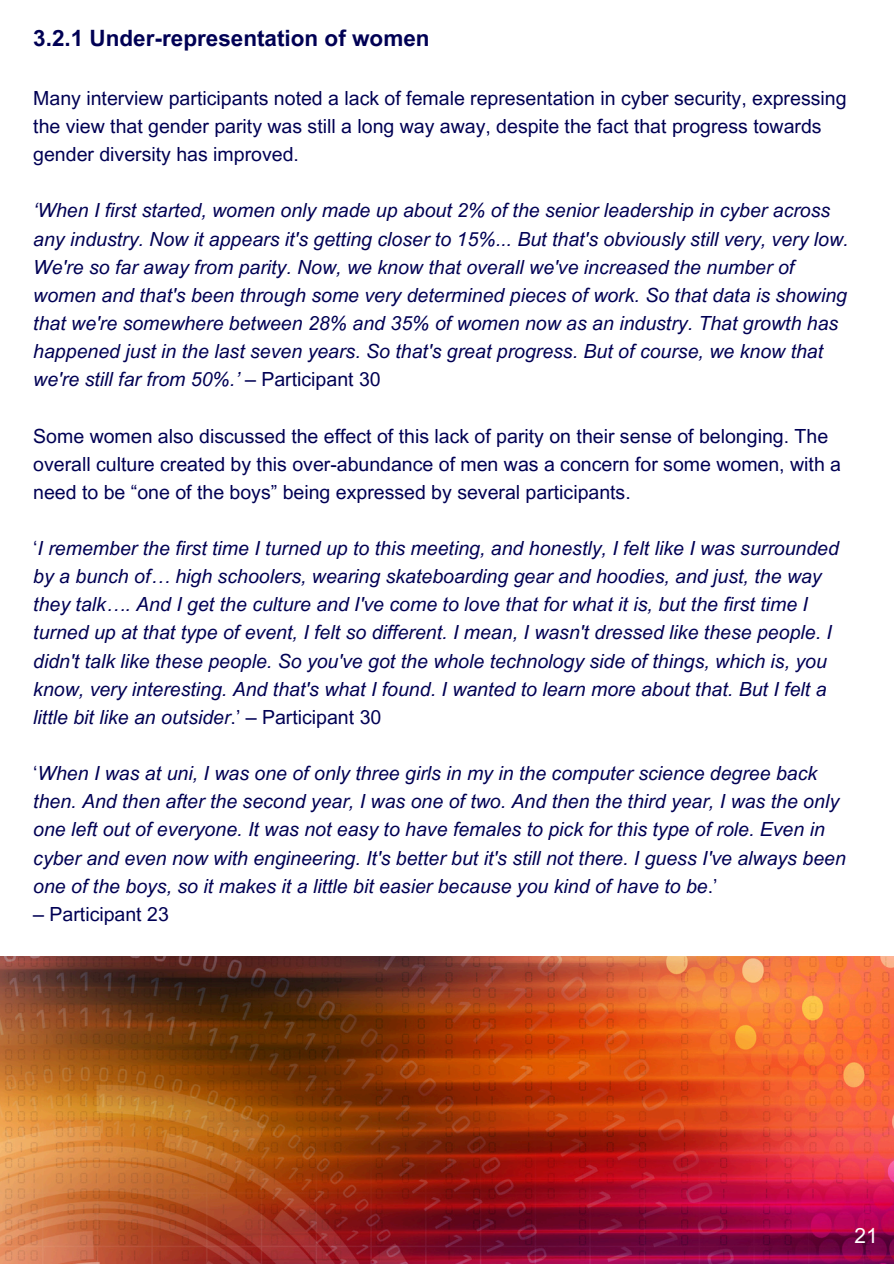
<style>
.page{position:relative;width:894px;height:1264px;background:#fff}
.page>*{position:absolute;margin:0;border:0;box-sizing:border-box;transform-origin:0 0}
.t1{font:700 22.5px "Arial MT Pro";color:#000054}
.t2{font:21px "Arial MT Pro";color:#fff}
.t3{font:italic 19.5px/28.2px "Arial MT Pro";color:#000054}
.t4{font:19.5px/28.2px "Arial MT Pro";color:#000054}
.s1{font-style:normal}
</style>
<div class="page">
<img style="left:0;top:956px;width:893px;height:307px">
<h1 class="t1" style="left:33px;top:30px;width:398px">3.2.1 Under-representation of women</h1>
<p class="t4" style="left:33px;top:86px;width:814px">Many interview participants noted a lack of female representation in cyber security, expressing the view that gender parity was still a long way away, despite the fact that progress towards gender diversity has improved.</p>
<p class="t3" style="left:33px;top:199px;width:816px">‘When I first started, women only made up about 2% of the senior leadership in cyber across any industry. Now it appears it's getting closer to 15%... But that's obviously still very, very low.<br>We're so far away from parity. Now, we know that overall we've increased the number of women and that's been through some very determined pieces of work. So that data is showing that we're somewhere between 28% and 35% of women now as an industry. That growth has happened just in the last seven years. So that's great progress. But of course, we know that we're still far from 50%.’ <span class="s1">– Participant 30</span></p>
<p class="t4" style="left:33px;top:424px;width:809px">Some women also discussed the effect of this lack of parity on their sense of belonging. The overall culture created by this over-abundance of men was a concern for some women, with a need to be “one of the boys” being expressed by several participants.</p>
<p class="t3" style="left:33px;top:536px;width:807px"><span class="s1">‘</span>I remember the first time I turned up to this meeting, and honestly, I felt like I was surrounded by a bunch of… high schoolers, wearing skateboarding gear and hoodies, and just, the way they talk…. And I get the culture and I've come to love that for what it is, but the first time I turned up at that type of event, I felt so different. I mean, I wasn't dressed like these people. I didn't talk like these people. So you've got the whole technology side of things, which is, you know, very interesting. And that's what I found. I wanted to learn more about that. But I felt a little bit like an outsider<span class="s1">.’ – Participant 30</span></p>
<p class="t3" style="left:33px;top:761px;width:813px"><span class="s1">‘</span>When I was at uni, I was one of only three girls in my in the computer science degree back then. And then after the second year, I was one of two. And then the third year, I was the only one left out of everyone. It was not easy to have females to pick for this type of role. Even in cyber and even now with engineering. It's better but it's still not there. I guess I've always been one of the boys, so it makes it a little bit easier because you kind of have to be<span class="s1">.’</span></p>
<p class="t4" style="left:33px;top:902px;width:137px">– Participant 23</p>
<p class="t2" style="left:854px;top:1227px;width:25px">21</p>
</div>
